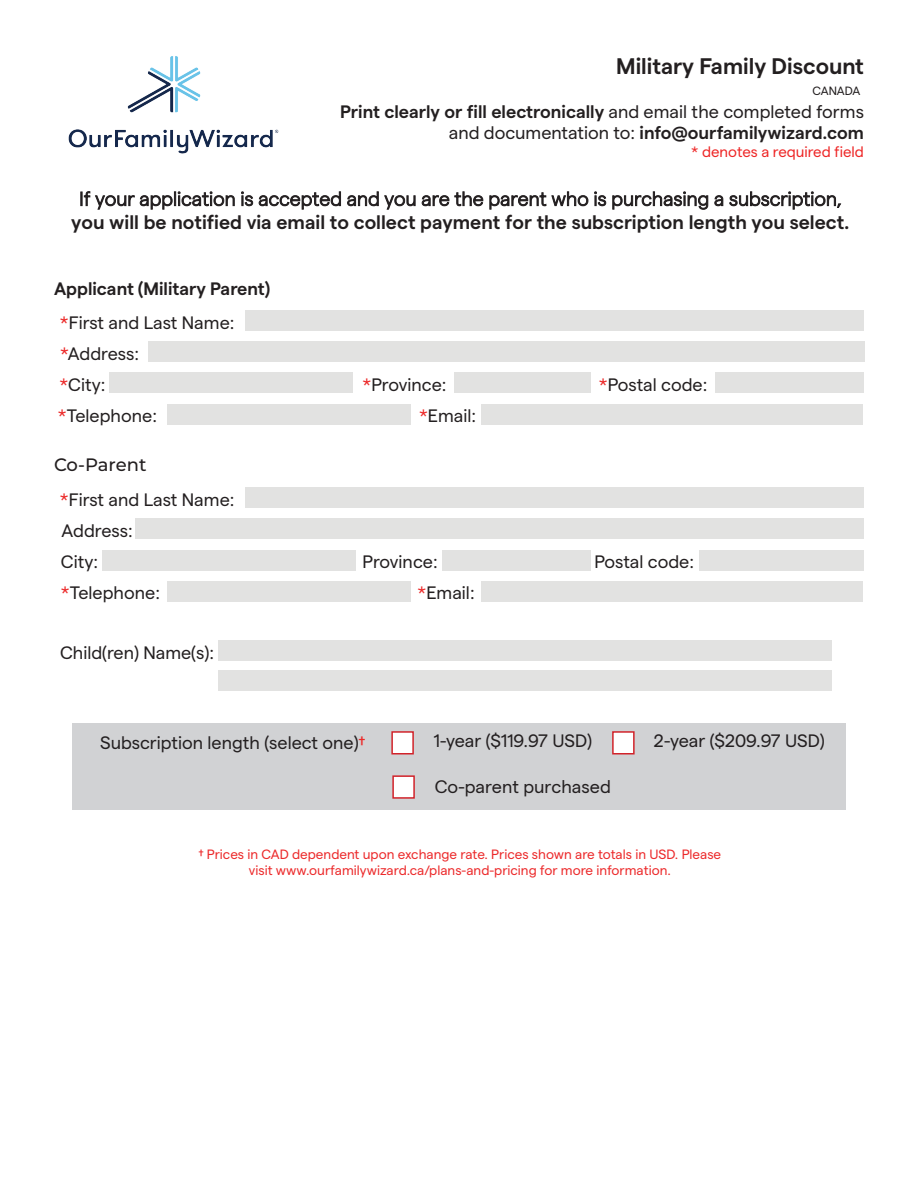
<style>
.page{position:relative;width:918px;height:1188px;background:#fff}
.page>*{position:absolute;margin:0;border:0;box-sizing:border-box;transform-origin:0 0}
.t1{font:600 22.5px "Matter";color:#231f20}
.t2{font:600 19.5px/23.4px "Matter";color:#231f20;text-align:center}
.t3{font:18px "Matter";color:#231f20}
.t4{font:600 18px/21.6px "Matter";color:#231f20;text-align:right}
.t5{font:18px "Matter";color:#231f20}
.t6{font:500 18px "Montserrat";letter-spacing:-.005em;color:#231f20}
.t7{font:15px "Matter";color:#ee2727}
.t8{font:13.5px/16.2px "Matter";color:#ec2a2b;text-align:center}
.t9{font:12px "Matter";color:#231f20}
.s1{font-weight:400}
.s2{font-weight:300}
.s3{color:#ec2928}
.s4{color:#ec2929}
</style>
<div class="page">
<div style="left:245px;top:310px;width:619px;height:21px;background:#e2e2e1"></div>
<div style="left:148px;top:342px;width:717px;height:20px;background:#e2e2e1"></div>
<div style="left:167px;top:404px;width:244px;height:20px;background:#e2e2e1"></div>
<div style="left:481px;top:404px;width:382px;height:20px;background:#e2e2e1"></div>
<div style="left:109px;top:373px;width:244px;height:20px;background:#e2e2e1"></div>
<div style="left:716px;top:373px;width:148px;height:20px;background:#e2e2e1"></div>
<div style="left:455px;top:373px;width:136px;height:20px;background:#e2e2e1"></div>
<div style="left:245px;top:488px;width:619px;height:20px;background:#e2e2e1"></div>
<div style="left:135px;top:519px;width:728px;height:20px;background:#e2e2e1"></div>
<div style="left:167px;top:581px;width:244px;height:20px;background:#e2e2e1"></div>
<div style="left:481px;top:581px;width:382px;height:20px;background:#e2e2e1"></div>
<div style="left:102px;top:550px;width:254px;height:20px;background:#e2e2e1"></div>
<div style="left:699px;top:550px;width:165px;height:20px;background:#e2e2e1"></div>
<div style="left:442px;top:550px;width:149px;height:20px;background:#e2e2e1"></div>
<div style="left:218px;top:641px;width:613px;height:20px;background:#e2e2e1"></div>
<div style="left:218px;top:670px;width:613px;height:20px;background:#e2e2e1"></div>
<div style="left:72px;top:723px;width:774px;height:87px;background:#d1d2d4"></div>
<div style="left:391px;top:731px;width:23px;height:24px;background:#fff;border:2px solid #d1232a"></div>
<div style="left:612px;top:731px;width:23px;height:24px;background:#fff;border:2px solid #d1232a"></div>
<img style="left:68px;top:56px;width:211px;height:98px">
<div style="left:392px;top:775px;width:23px;height:24px;background:#fff;border:2px solid #d1232a"></div>
<p class="t1" style="left:616px;top:50px;width:249px">Military Family Discount</p>
<p class="t4" style="left:340px;top:99px;width:525px">Print clearly or fill electronically <span class="s1">and email the completed forms and documentation to:</span> info@ourfamilywizard.com</p>
<p class="t7" style="left:691px;top:141px;width:174px">* denotes a required field</p>
<p class="t9" style="left:812px;top:82px;width:50px">CANADA</p>
<p class="t2" style="left:71px;top:185px;width:780px"><span class="s2">If your application is accepted and you are the parent who is purchasing a subscription, </span>you will be notified via email to collect payment for the subscription length you select.</p>
<p class="t4" style="left:54px;top:276px;width:218px">Applicant (Military Parent)</p>
<p class="t3" style="left:60px;top:309px;width:176px"><span class="s3">*</span>First and Last Name:</p>
<p class="t3" style="left:60px;top:341px;width:81px"><span class="s4">*</span>Address:</p>
<p class="t3" style="left:59px;top:372px;width:47px"><span class="s4">*</span>City:</p>
<p class="t3" style="left:363px;top:372px;width:86px"><span class="s4">*</span>Province:</p>
<p class="t3" style="left:599px;top:372px;width:110px"><span class="s4">*</span>Postal code:</p>
<p class="t3" style="left:58px;top:403px;width:101px"><span class="s4">*</span>Telephone:</p>
<p class="t3" style="left:419px;top:403px;width:59px"><span class="s4">*</span>Email:</p>
<p class="t6" style="left:54px;top:453px;width:94px">Co-Parent</p>
<p class="t3" style="left:60px;top:486px;width:176px"><span class="s3">*</span>First and Last Name:</p>
<p class="t3" style="left:62px;top:518px;width:73px">Address:</p>
<p class="t3" style="left:61px;top:549px;width:39px">City:</p>
<p class="t3" style="left:363px;top:549px;width:77px">Province:</p>
<p class="t3" style="left:594px;top:549px;width:101px">Postal code:</p>
<p class="t3" style="left:61px;top:580px;width:101px"><span class="s4">*</span>Telephone:</p>
<p class="t3" style="left:418px;top:580px;width:59px"><span class="s4">*</span>Email:</p>
<p class="t3" style="left:60px;top:639px;width:156px">Child(ren) Name(s):</p>
<p class="t3" style="left:100px;top:729px;width:266px">Subscription length (select one)<span class="s3">†</span></p>
<p class="t3" style="left:434px;top:728px;width:160px">1-year ($119.97 USD)</p>
<p class="t3" style="left:654px;top:728px;width:172px">2-year ($209.97 USD)</p>
<p class="t5" style="left:435px;top:773px;width:178px">Co-parent purchased</p>
<p class="t8" style="left:199px;top:845px;width:524px">† Prices in CAD dependent upon exchange rate. Prices shown are totals in USD. Please visit www.ourfamilywizard.ca/plans-and-pricing for more information.</p>
</div>
